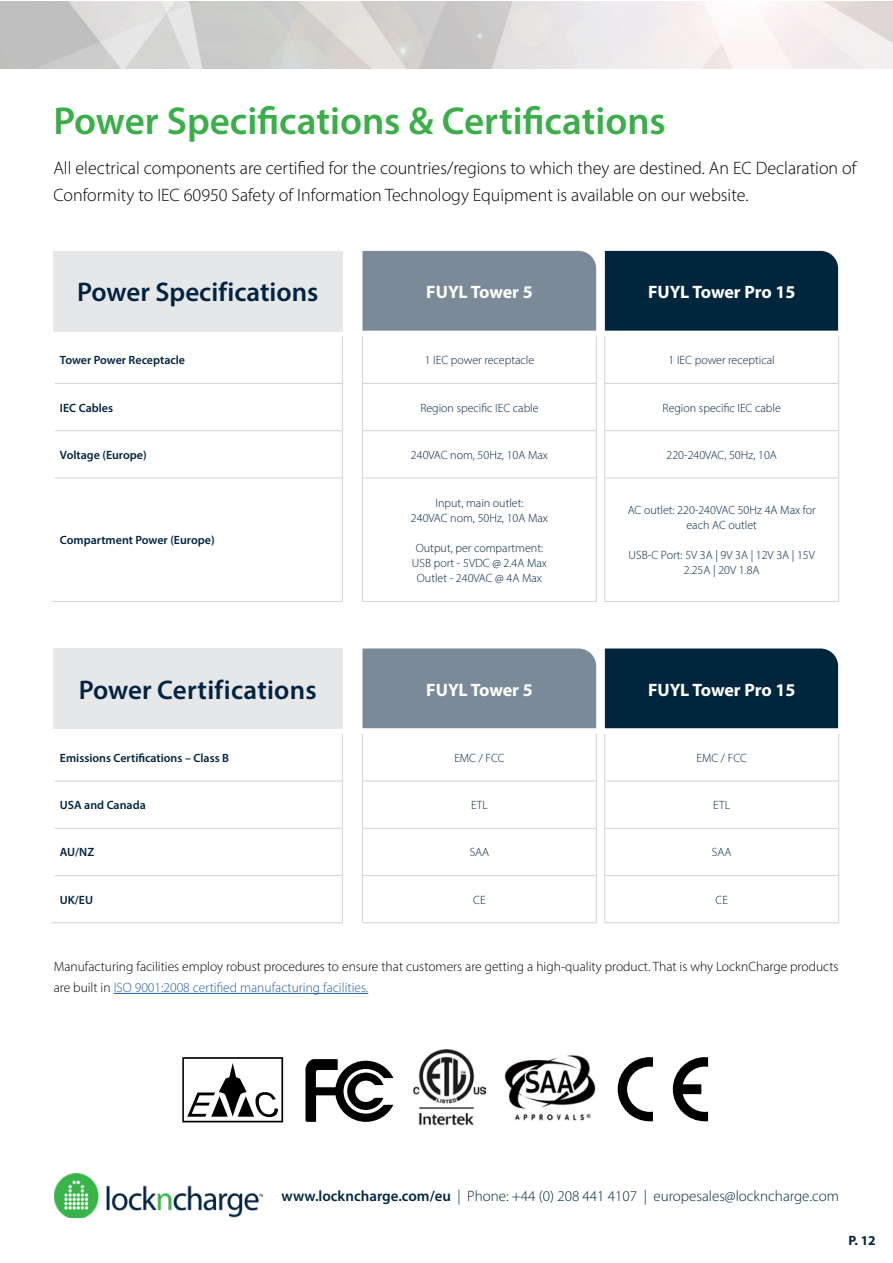
<style>
.page{position:relative;width:893px;height:1263px;background:#fff}
.page>*{position:absolute;margin:0;border:0;box-sizing:border-box;transform-origin:0 0}
.t1{font:600 39px "Myriad Pro";color:#3bae49}
.t2{font:600 27px "Myriad Pro";color:#002341}
.t3{font:300 18px/27px "Myriad Pro";color:#000}
.t4{font:700 18px "Myriad Pro";letter-spacing:-.01em;color:#fff}
.t5{font:300 15px "Myriad Pro";color:#00263e}
.t6{font:300 13.5px/21px "Myriad Pro";color:#000}
.t7{font:700 13.5px "Myriad Pro";color:#00263d}
.t8{font:300 12px/15px "Myriad Pro";color:#002341;text-align:center}
.t9{font:600 12px "Myriad Pro";color:#002341}
.s1{color:#215e9e}
.s2{font-weight:600}
</style>
<div class="page">
<img style="left:54px;top:1174px;width:208px;height:43px">
<div style="left:362px;top:251px;width:234px;height:80px;background:#7a8a98"></div>
<div style="left:362px;top:648px;width:234px;height:80px;background:#7a8a98"></div>
<div style="left:605px;top:251px;width:233px;height:80px;background:#00263e"></div>
<div style="left:605px;top:648px;width:233px;height:80px;background:#00263e"></div>
<hr style="left:114px;top:993px;width:254px;height:1px;background:#215e9e">
<svg style="left:618px;top:1057px;width:35px;height:64px"></svg>
<svg style="left:673px;top:1057px;width:35px;height:64px"></svg>
<img style="left:414px;top:1049px;width:72px;height:77px">
<svg style="left:305px;top:1059px;width:88px;height:63px"></svg>
<svg style="left:182px;top:1057px;width:101px;height:65px"></svg>
<img style="left:0;top:1px;width:893px;height:68px">
<img style="left:504px;top:1055px;width:92px;height:66px">
<div style="left:53px;top:648px;width:289px;height:81px;background:#e6e7e8"></div>
<hr style="left:362px;top:734px;width:1px;height:47px;background:#d1d3d4">
<hr style="left:604px;top:734px;width:1px;height:47px;background:#d1d3d4">
<hr style="left:55px;top:781px;width:287px;height:1px;background:#d1d3d4">
<hr style="left:362px;top:781px;width:235px;height:1px;background:#d1d3d4">
<hr style="left:362px;top:781px;width:1px;height:47px;background:#d1d3d4">
<hr style="left:604px;top:781px;width:235px;height:1px;background:#d1d3d4">
<hr style="left:604px;top:781px;width:1px;height:47px;background:#d1d3d4">
<hr style="left:55px;top:828px;width:287px;height:1px;background:#d1d3d4">
<hr style="left:362px;top:828px;width:235px;height:1px;background:#d1d3d4">
<hr style="left:362px;top:829px;width:1px;height:46px;background:#d1d3d4">
<hr style="left:604px;top:828px;width:235px;height:1px;background:#d1d3d4">
<hr style="left:604px;top:829px;width:1px;height:46px;background:#d1d3d4">
<hr style="left:55px;top:875px;width:287px;height:1px;background:#d1d3d4">
<hr style="left:362px;top:875px;width:235px;height:1px;background:#d1d3d4">
<hr style="left:362px;top:876px;width:1px;height:46px;background:#d1d3d4">
<hr style="left:604px;top:875px;width:235px;height:1px;background:#d1d3d4">
<hr style="left:604px;top:876px;width:1px;height:46px;background:#d1d3d4">
<hr style="left:52px;top:922px;width:291px;height:1px;background:#d1d3d4">
<hr style="left:362px;top:922px;width:235px;height:1px;background:#d1d3d4">
<hr style="left:604px;top:922px;width:235px;height:1px;background:#d1d3d4">
<hr style="left:596px;top:734px;width:1px;height:47px;background:#d1d3d4">
<hr style="left:838px;top:734px;width:1px;height:47px;background:#d1d3d4">
<hr style="left:596px;top:781px;width:1px;height:47px;background:#d1d3d4">
<hr style="left:838px;top:781px;width:1px;height:47px;background:#d1d3d4">
<hr style="left:596px;top:829px;width:1px;height:46px;background:#d1d3d4">
<hr style="left:838px;top:829px;width:1px;height:46px;background:#d1d3d4">
<hr style="left:596px;top:876px;width:1px;height:46px;background:#d1d3d4">
<hr style="left:838px;top:876px;width:1px;height:46px;background:#d1d3d4">
<hr style="left:342px;top:734px;width:1px;height:47px;background:#d7d3d0">
<hr style="left:342px;top:781px;width:1px;height:47px;background:#d7d3d0">
<hr style="left:342px;top:828px;width:1px;height:47px;background:#d7d3d0">
<hr style="left:342px;top:875px;width:1px;height:47px;background:#d7d3d0">
<div style="left:53px;top:251px;width:289px;height:81px;background:#e6e7e8"></div>
<hr style="left:362px;top:336px;width:1px;height:47px;background:#d1d3d4">
<hr style="left:55px;top:383px;width:287px;height:1px;background:#d1d3d4">
<hr style="left:362px;top:383px;width:235px;height:1px;background:#d1d3d4">
<hr style="left:362px;top:384px;width:1px;height:46px;background:#d1d3d4">
<hr style="left:604px;top:383px;width:235px;height:1px;background:#d1d3d4">
<hr style="left:55px;top:430px;width:287px;height:1px;background:#d1d3d4">
<hr style="left:362px;top:430px;width:235px;height:1px;background:#d1d3d4">
<hr style="left:362px;top:431px;width:1px;height:47px;background:#d1d3d4">
<hr style="left:604px;top:430px;width:235px;height:1px;background:#d1d3d4">
<hr style="left:55px;top:478px;width:287px;height:1px;background:#d1d3d4">
<hr style="left:362px;top:478px;width:235px;height:1px;background:#d1d3d4">
<hr style="left:362px;top:478px;width:1px;height:123px;background:#d1d3d4">
<hr style="left:604px;top:478px;width:235px;height:1px;background:#d1d3d4">
<hr style="left:52px;top:601px;width:291px;height:1px;background:#d1d3d4">
<hr style="left:362px;top:601px;width:235px;height:1px;background:#d1d3d4">
<hr style="left:604px;top:601px;width:235px;height:1px;background:#d1d3d4">
<hr style="left:596px;top:336px;width:1px;height:47px;background:#d1d3d4">
<hr style="left:604px;top:336px;width:1px;height:47px;background:#d1d3d4">
<hr style="left:838px;top:336px;width:1px;height:47px;background:#d1d3d4">
<hr style="left:596px;top:384px;width:1px;height:46px;background:#d1d3d4">
<hr style="left:604px;top:384px;width:1px;height:46px;background:#d1d3d4">
<hr style="left:838px;top:384px;width:1px;height:46px;background:#d1d3d4">
<hr style="left:596px;top:431px;width:1px;height:47px;background:#d1d3d4">
<hr style="left:604px;top:431px;width:1px;height:47px;background:#d1d3d4">
<hr style="left:838px;top:431px;width:1px;height:47px;background:#d1d3d4">
<hr style="left:596px;top:478px;width:1px;height:123px;background:#d1d3d4">
<hr style="left:604px;top:478px;width:1px;height:123px;background:#d1d3d4">
<hr style="left:838px;top:478px;width:1px;height:123px;background:#d1d3d4">
<hr style="left:342px;top:336px;width:1px;height:47px;background:#d7d3d0">
<hr style="left:342px;top:383px;width:1px;height:48px;background:#d7d3d0">
<hr style="left:342px;top:431px;width:1px;height:47px;background:#d7d3d0">
<hr style="left:342px;top:478px;width:1px;height:123px;background:#d7d3d0">
<h1 class="t1" style="left:53px;top:96px;width:614px">Power Specifications &amp; Certifications</h1>
<h3 class="t3" style="left:53px;top:155px;width:804px">All electrical components are certified for the countries/regions to which they are destined. An EC Declaration of<br>Conformity to IEC 60950 Safety of Information Technology Equipment is available on our website.</h3>
<h2 class="t2" style="left:77px;top:275px;width:243px">Power Specifications</h2>
<h3 class="t4" style="left:426px;top:280px;width:108px">FUYL Tower 5</h3>
<h3 class="t4" style="left:648px;top:280px;width:149px">FUYL Tower Pro 15</h3>
<p class="t9" style="left:60px;top:353px;width:127px">Tower Power Receptacle</p>
<p class="t8" style="left:425px;top:353px;width:111px">1 IEC power receptacle</p>
<p class="t8" style="left:669px;top:353px;width:108px">1 IEC power receptical</p>
<p class="t9" style="left:60px;top:400px;width:55px">IEC Cables</p>
<p class="t8" style="left:420px;top:400px;width:120px">Region specific IEC cable</p>
<p class="t8" style="left:663px;top:400px;width:120px">Region specific IEC cable</p>
<p class="t9" style="left:60px;top:447px;width:88px">Voltage (Europe)</p>
<p class="t8" style="left:411px;top:447px;width:139px">240VAC nom, 50Hz, 10A Max</p>
<p class="t8" style="left:667px;top:447px;width:112px">220-240VAC, 50Hz, 10A</p>
<p class="t9" style="left:60px;top:532px;width:156px">Compartment Power (Europe)</p>
<p class="t8" style="left:411px;top:495px;width:139px">Input, main outlet:<br>240VAC nom, 50Hz, 10A Max</p>
<p class="t8" style="left:412px;top:540px;width:137px">Output, per compartment:<br>USB port - 5VDC @ 2.4A Max<br>Outlet - 240VAC @ 4A Max</p>
<p class="t8" style="left:628px;top:503px;width:190px">AC outlet: 220-240VAC 50Hz 4A Max for each AC outlet</p>
<p class="t8" style="left:629px;top:548px;width:188px">USB-C Port: 5V 3A | 9V 3A | 12V 3A | 15V<br>2.25A | 20V 1.8A</p>
<h2 class="t2" style="left:79px;top:673px;width:240px">Power Certifications</h2>
<h3 class="t4" style="left:426px;top:678px;width:108px">FUYL Tower 5</h3>
<h3 class="t4" style="left:648px;top:678px;width:149px">FUYL Tower Pro 15</h3>
<p class="t9" style="left:60px;top:750px;width:171px">Emissions Certifications – Class B</p>
<p class="t8" style="left:454px;top:750px;width:52px">EMC / FCC</p>
<p class="t8" style="left:697px;top:750px;width:52px">EMC / FCC</p>
<p class="t9" style="left:60px;top:797px;width:87px">USA and Canada</p>
<p class="t8" style="left:471px;top:797px;width:18px">ETL</p>
<p class="t8" style="left:713px;top:797px;width:18px">ETL</p>
<p class="t9" style="left:60px;top:845px;width:36px">AU/NZ</p>
<p class="t8" style="left:470px;top:845px;width:21px">SAA</p>
<p class="t8" style="left:712px;top:845px;width:21px">SAA</p>
<p class="t9" style="left:60px;top:892px;width:35px">UK/EU</p>
<p class="t8" style="left:473px;top:892px;width:14px">CE</p>
<p class="t8" style="left:715px;top:892px;width:14px">CE</p>
<p class="t6" style="left:54px;top:956px;width:786px">Manufacturing facilities employ robust procedures to ensure that customers are getting a high-quality product. That is why LocknCharge products are built in <span class="s1">ISO 9001:2008 certified manufacturing facilities.</span></p>
<p class="t5" style="left:282px;top:1187px;width:559px"><span class="s2">www.lockncharge.com/eu</span> | Phone: +44 (0) 208 441 4107 | europesales@lockncharge.com</p>
<p class="t7" style="left:849px;top:1232px;width:29px">P. 12</p>
</div>
